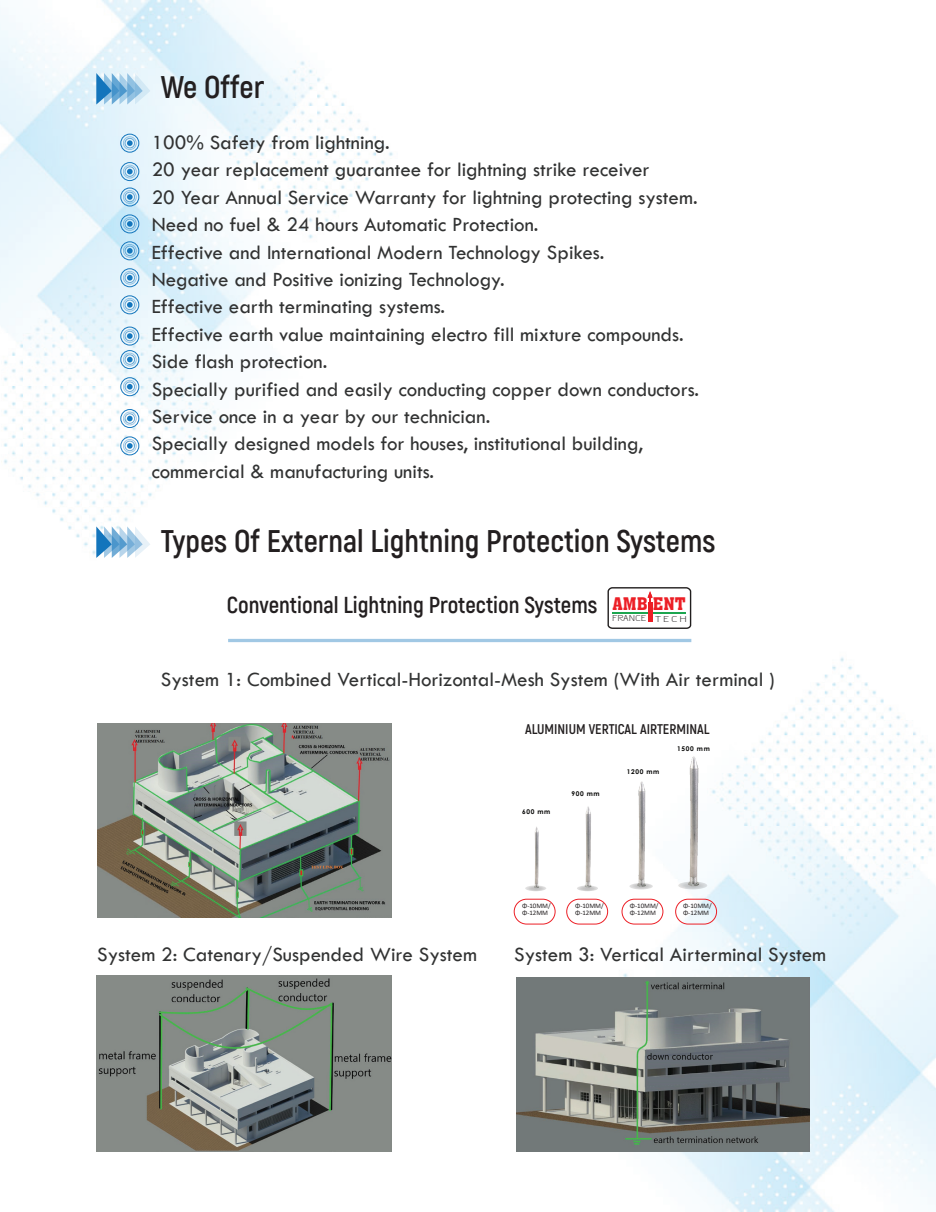
<style>
.page{position:relative;width:936px;height:1212px;background:#fff}
.page>*{position:absolute;margin:0;border:0;box-sizing:border-box;transform-origin:0 0}
.t1{font:700 31.2px "Akrobat";color:#231f20}
.t2{font:700 22.95px "Akrobat";color:#231f20}
.t3{font:21px/27.5px "Tw Cen";color:#313232}
.t4{font:16.95px "Aachen BT";color:#ec1f26}
.t5{font:700 13.95px "Akrobat";color:#231f20}
.t6{font:8.4px "Capsuula";color:#211e1e;scale:1.46 1}
.t7{font:6.9px/7.2px "Calibri";color:#231f20}
.t8{font:700 6.45px "Century Gothic";letter-spacing:.1em;color:#050504}
</style>
<div class="page">
<img style="left:538px;top:638px;width:397px;height:574px">
<img style="left:0;top:0;width:393px;height:555px">
<svg style="left:96px;top:73px;width:54px;height:32px;background:#9ac6e4"></svg>
<svg style="left:96px;top:526px;width:54px;height:32px"></svg>
<svg style="left:607px;top:587px;width:85px;height:42px"></svg>
<div style="left:120px;top:134px;width:19px;height:19px;border:1px solid #1375bc;border-radius:50%"></div>
<div style="left:123px;top:136px;width:14px;height:14px;border:1px solid #1375bc;border-radius:50%"></div>
<div style="left:125px;top:138px;width:10px;height:10px;border:1px solid #1375bc;border-radius:50%"></div>
<svg style="left:127px;top:140px;width:6px;height:6px"></svg>
<div style="left:120px;top:162px;width:19px;height:19px;border:1px solid #1375bc;border-radius:50%"></div>
<div style="left:123px;top:165px;width:14px;height:13px;border:1px solid #1375bc;border-radius:50%"></div>
<div style="left:125px;top:166px;width:10px;height:11px;border:1px solid #1375bc;border-radius:50%"></div>
<svg style="left:127px;top:169px;width:6px;height:5px"></svg>
<div style="left:120px;top:188px;width:19px;height:18px;border:1px solid #1375bc;border-radius:50%"></div>
<div style="left:123px;top:190px;width:14px;height:14px;border:1px solid #1375bc;border-radius:50%"></div>
<div style="left:125px;top:192px;width:10px;height:10px;border:1px solid #1375bc;border-radius:50%"></div>
<svg style="left:127px;top:194px;width:6px;height:6px"></svg>
<div style="left:120px;top:214px;width:19px;height:19px;border:1px solid #1375bc;border-radius:50%"></div>
<div style="left:123px;top:217px;width:14px;height:14px;border:1px solid #1375bc;border-radius:50%"></div>
<div style="left:125px;top:219px;width:10px;height:10px;border:1px solid #1375bc;border-radius:50%"></div>
<svg style="left:127px;top:221px;width:6px;height:6px"></svg>
<div style="left:120px;top:241px;width:19px;height:19px;border:1px solid #1375bc;border-radius:50%"></div>
<div style="left:123px;top:244px;width:14px;height:14px;border:1px solid #1375bc;border-radius:50%"></div>
<div style="left:125px;top:246px;width:10px;height:10px;border:1px solid #1375bc;border-radius:50%"></div>
<svg style="left:127px;top:248px;width:6px;height:6px"></svg>
<div style="left:120px;top:268px;width:19px;height:19px;border:1px solid #1375bc;border-radius:50%"></div>
<div style="left:123px;top:271px;width:14px;height:14px;border:1px solid #1375bc;border-radius:50%"></div>
<div style="left:125px;top:273px;width:10px;height:10px;border:1px solid #1375bc;border-radius:50%"></div>
<svg style="left:127px;top:275px;width:6px;height:6px"></svg>
<div style="left:120px;top:295px;width:19px;height:19px;border:1px solid #1375bc;border-radius:50%"></div>
<div style="left:123px;top:298px;width:14px;height:14px;border:1px solid #1375bc;border-radius:50%"></div>
<div style="left:125px;top:300px;width:10px;height:10px;border:1px solid #1375bc;border-radius:50%"></div>
<svg style="left:127px;top:302px;width:6px;height:6px"></svg>
<div style="left:120px;top:327px;width:19px;height:18px;border:1px solid #1375bc;border-radius:50%"></div>
<div style="left:123px;top:329px;width:14px;height:14px;border:1px solid #1375bc;border-radius:50%"></div>
<div style="left:125px;top:331px;width:10px;height:10px;border:1px solid #1375bc;border-radius:50%"></div>
<svg style="left:127px;top:333px;width:6px;height:6px"></svg>
<div style="left:120px;top:350px;width:19px;height:19px;border:1px solid #1375bc;border-radius:50%"></div>
<div style="left:123px;top:353px;width:14px;height:13px;border:1px solid #1375bc;border-radius:50%"></div>
<div style="left:125px;top:354px;width:10px;height:11px;border:1px solid #1375bc;border-radius:50%"></div>
<svg style="left:127px;top:357px;width:6px;height:5px"></svg>
<div style="left:120px;top:377px;width:19px;height:19px;border:1px solid #1375bc;border-radius:50%"></div>
<div style="left:123px;top:380px;width:14px;height:13px;border:1px solid #1375bc;border-radius:50%"></div>
<div style="left:125px;top:382px;width:10px;height:10px;border:1px solid #1375bc;border-radius:50%"></div>
<svg style="left:127px;top:384px;width:6px;height:5px"></svg>
<div style="left:120px;top:409px;width:19px;height:19px;border:1px solid #1375bc;border-radius:50%"></div>
<div style="left:123px;top:412px;width:14px;height:13px;border:1px solid #1375bc;border-radius:50%"></div>
<div style="left:125px;top:413px;width:10px;height:11px;border:1px solid #1375bc;border-radius:50%"></div>
<svg style="left:127px;top:416px;width:6px;height:5px"></svg>
<div style="left:120px;top:436px;width:19px;height:19px;border:1px solid #1375bc;border-radius:50%"></div>
<div style="left:123px;top:439px;width:14px;height:14px;border:1px solid #1375bc;border-radius:50%"></div>
<div style="left:125px;top:441px;width:10px;height:10px;border:1px solid #1375bc;border-radius:50%"></div>
<svg style="left:127px;top:443px;width:6px;height:6px"></svg>
<hr style="left:228px;top:639px;width:463px;height:3px;background:#1375bc">
<img style="left:97px;top:723px;width:295px;height:195px">
<img style="left:534px;top:824px;width:6px;height:61px">
<img style="left:582px;top:804px;width:11px;height:81px">
<img style="left:634px;top:778px;width:14px;height:112px">
<svg style="left:525px;top:885px;width:21px;height:6px"></svg>
<svg style="left:577px;top:885px;width:21px;height:6px"></svg>
<svg style="left:629px;top:883px;width:23px;height:6px"></svg>
<img style="left:684px;top:751px;width:18px;height:139px">
<svg style="left:678px;top:881px;width:29px;height:8px"></svg>
<div style="left:514px;top:899px;width:41px;height:25px;border:1px solid #ec1f26;border-radius:12px"></div>
<div style="left:566px;top:899px;width:41px;height:25px;border:1px solid #ec1f26;border-radius:12px"></div>
<div style="left:621px;top:899px;width:42px;height:25px;border:1px solid #ec1f26;border-radius:12px"></div>
<div style="left:675px;top:899px;width:41px;height:25px;border:1px solid #ec1f26;border-radius:12px"></div>
<img style="left:96px;top:975px;width:296px;height:177px">
<img style="left:517px;top:977px;width:292px;height:175px">
<h1 class="t1" style="left:161px;top:68px;width:105px">We Offer</h1>
<p class="t3" style="left:152px;top:129px;width:549px">100% Safety from lightning.<br>20 year replacement guarantee for lightning strike receiver<br>20 Year Annual Service Warranty for lightning protecting system.<br>Need no fuel &amp; 24 hours Automatic Protection.<br>Effective and International Modern Technology Spikes.<br>Negative and Positive ionizing Technology.<br>Effective earth terminating systems.<br>Effective earth value maintaining electro fill mixture compounds.<br>Side flash protection.<br>Specially purified and easily conducting copper down conductors.<br>Service once in a year by our technician.<br>Specially designed models for houses, institutional building, commercial &amp; manufacturing units.</p>
<h1 class="t1" style="left:161px;top:521px;width:556px">Types Of External Lightning Protection Systems</h1>
<p class="t4" style="left:612px;top:593px;width:75px">AMB ENT</p>
<p class="t6" style="left:612px;top:613px;width:53px">FRANCE T E CH</p>
<p class="t2" style="left:227px;top:590px;width:372px">Conventional Lightning Protection Systems</p>
<p class="t3" style="left:161px;top:666px;width:615px">System 1: Combined Vertical-Horizontal-Mesh System (With Air terminal )</p>
<p class="t5" style="left:525px;top:720px;width:186px">ALUMINIUM VERTICAL AIRTERMINAL</p>
<p class="t8" style="left:522px;top:807px;width:30px">600 mm</p>
<p class="t8" style="left:571px;top:789px;width:30px">900 mm</p>
<p class="t8" style="left:626px;top:767px;width:34px">1200 mm</p>
<p class="t8" style="left:677px;top:743px;width:34px">1500 mm</p>
<p class="t7" style="left:522px;top:902px;width:30px">Φ-10MM/<br>Φ-12MM</p>
<p class="t7" style="left:575px;top:902px;width:30px">Φ-10MM/<br>Φ-12MM</p>
<p class="t7" style="left:630px;top:902px;width:30px">Φ-10MM/<br>Φ-12MM</p>
<p class="t7" style="left:683px;top:902px;width:30px">Φ-10MM/<br>Φ-12MM</p>
<p class="t3" style="left:97px;top:941px;width:381px">System 2: Catenary/Suspended Wire System</p>
<p class="t3" style="left:514px;top:941px;width:313px">System 3: Vertical Airterminal System</p>
</div>
